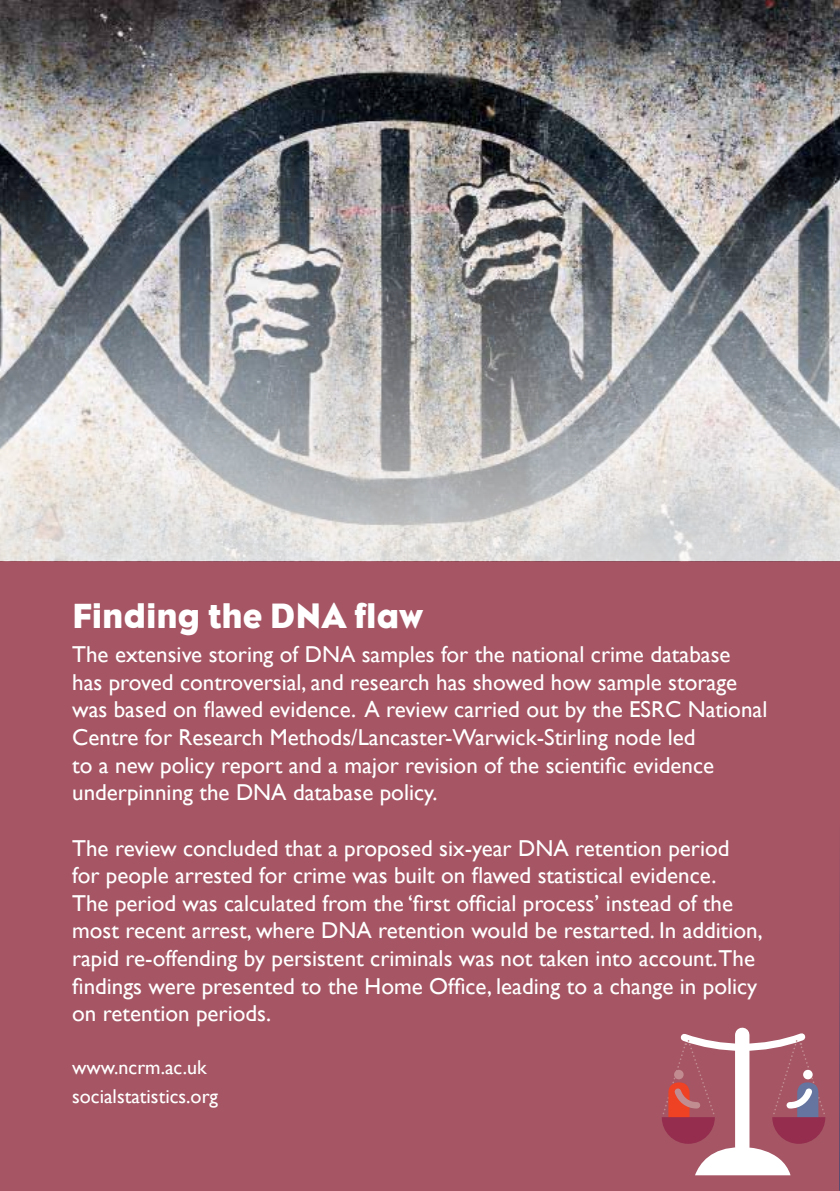
<style>
.page{position:relative;width:840px;height:1191px;background:#fff}
.page>*{position:absolute;margin:0;border:0;box-sizing:border-box;transform-origin:0 0}
.t1{font:36px "Eagle";color:#fff}
.t2{font:23px/27.6px "Gill Sans";color:#fff}
.t3{font:20px/28.8px "Gill Sans";color:#fff}
</style>
<div class="page">
<div style="left:0;top:561px;width:839px;height:630px;background:#a55564"></div>
<img style="left:0;top:0;width:839px;height:561px">
<svg style="left:662px;top:1027px;width:163px;height:148px"></svg>
<h1 class="t1" style="left:72px;top:595px;width:352px">Finding the DNA flaw</h1>
<p class="t2" style="left:72px;top:640px;width:696px">The extensive storing of DNA samples for the national crime database<br>has proved controversial, and research has showed how sample storage was based on flawed evidence. A review carried out by the ESRC National Centre for Research Methods/Lancaster-Warwick-Stirling node led<br>to a new policy report and a major revision of the scientific evidence underpinning the DNA database policy.</p>
<p class="t2" style="left:72px;top:833px;width:691px">The review concluded that a proposed six-year DNA retention period<br>for people arrested for crime was built on flawed statistical evidence.<br>The period was calculated from the ‘first official process’ instead of the most recent arrest, where DNA retention would be restarted. In addition, rapid re-offending by persistent criminals was not taken into account.The findings were presented to the Home Office, leading to a change in policy on retention periods.</p>
<p class="t3" style="left:72px;top:1052px;width:147px">www.ncrm.ac.uk socialstatistics.org</p>
</div>
